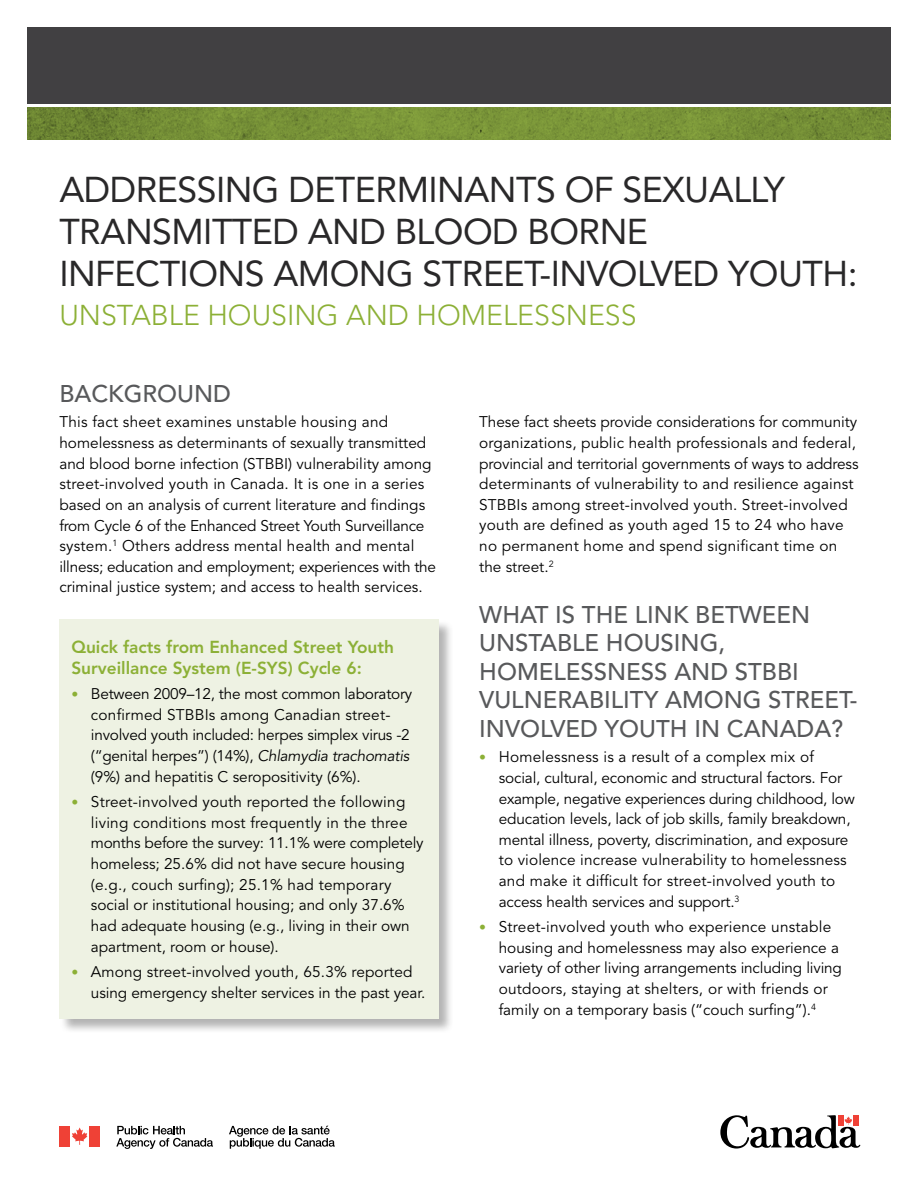
<style>
.page{position:relative;width:918px;height:1188px;background:#fff}
.page>*{position:absolute;margin:0;border:0;box-sizing:border-box;transform-origin:0 0}
.t1{font:35.7px/42px "Avenir LT Std";letter-spacing:-.015em;color:#292829}
.t2{font:300 28.5px "Avenir LT Std";color:#8cb036}
.t3{font:500 24px/28.5px "Avenir LT Std";color:#58595b}
.t4{font:800 17.25px/20.7px "Avenir LT Std";color:#8cb036}
.t5{font:15.3px/20.5px "Avenir LT Std";color:#000}
.s1{font-size:13.8px;color:#8cb036}
.s2{font-style:italic}
</style>
<div class="page">
<svg style="left:720px;top:1115px;width:141px;height:34px"></svg>
<img style="left:27px;top:107px;width:864px;height:33px">
<div style="left:27px;top:27px;width:864px;height:76px;background:#414042"></div>
<div style="left:59px;top:1126px;width:10px;height:20px;background:#ef4136"></div>
<svg style="left:72px;top:1127px;width:15px;height:18px"></svg>
<div style="left:90px;top:1126px;width:10px;height:20px;background:#ef4136"></div>
<svg style="left:116px;top:1126px;width:97px;height:23px"></svg>
<svg style="left:229px;top:1126px;width:106px;height:23px"></svg>
<div style="left:59px;top:619px;width:395px;height:415px;background:#000;opacity:.3"></div>
<div style="left:59px;top:619px;width:380px;height:400px;background:#eef2e3"></div>
<h1 class="t1" style="left:59px;top:169px;width:800px">ADDRESSING DETERMINANTS OF SEXUALLY<br>TRANSMITTED AND BLOOD BORNE<br>INFECTIONS AMONG STREET-INVOLVED YOUTH:</h1>
<h2 class="t2" style="left:59px;top:299px;width:579px">UNSTABLE HOUSING AND HOMELESSNESS</h2>
<h3 class="t3" style="left:59px;top:380px;width:173px">BACKGROUND</h3>
<p class="t5" style="left:59px;top:412px;width:378px">This fact sheet examines unstable housing and homelessness as determinants of sexually transmitted and blood borne infection (STBBI) vulnerability among street-involved youth in Canada. It is one in a series based on an analysis of current literature and findings from Cycle 6 of the Enhanced Street Youth Surveillance system.<sup>1</sup> Others address mental health and mental illness; education and employment; experiences with the criminal justice system; and access to health services.</p>
<p class="t5" style="left:479px;top:412px;width:381px">These fact sheets provide considerations for community organizations, public health professionals and federal, provincial and territorial governments of ways to address determinants of vulnerability to and resilience against STBBIs among street-involved youth. Street-involved youth are defined as youth aged 15 to 24 who have no permanent home and spend significant time on the street.<sup>2</sup></p>
<h3 class="t3" style="left:479px;top:601px;width:380px">WHAT IS THE LINK BETWEEN<br>UNSTABLE HOUSING,<br>HOMELESSNESS AND STBBI<br>VULNERABILITY AMONG STREET-<br>INVOLVED YOUTH IN CANADA?</h3>
<p class="t5" style="left:499px;top:747px;width:358px;text-indent:-20px"><span class="s1">•</span> Homelessness is a result of a complex mix of social, cultural, economic and structural factors. For example, negative experiences during childhood, low education levels, lack of job skills, family breakdown, mental illness, poverty, discrimination, and exposure to violence increase vulnerability to homelessness and make it difficult for street-involved youth to access health services and support.<sup>3</sup></p>
<p class="t5" style="left:499px;top:917px;width:345px;text-indent:-20px"><span class="s1">•</span> Street-involved youth who experience unstable housing and homelessness may also experience a variety of other living arrangements including living outdoors, staying at shelters, or with friends or family on a temporary basis (“couch surfing”).<sup>4</sup></p>
<p class="t4" style="left:71px;top:637px;width:324px">Quick facts from Enhanced Street Youth<br>Surveillance System (E-SYS) Cycle 6:</p>
<p class="t5" style="left:91px;top:684px;width:323px;text-indent:-20px"><span class="s1">•</span> Between 2009–12, the most common laboratory confirmed STBBIs among Canadian street&shy;involved youth included: herpes simplex virus -2 (“genital herpes”) (14%), <span class="s2">Chlamydia trachomatis </span>(9%) and hepatitis C seropositivity (6%).</p>
<p class="t5" style="left:91px;top:792px;width:334px;text-indent:-20px"><span class="s1">•</span> Street-involved youth reported the following living conditions most frequently in the three months before the survey: 11.1% were completely homeless; 25.6% did not have secure housing (e.g., couch surfing); 25.1% had temporary social or institutional housing; and only 37.6% had adequate housing (e.g., living in their own apartment, room or house).</p>
<p class="t5" style="left:91px;top:962px;width:336px;text-indent:-20px"><span class="s1">•</span> Among street-involved youth, 65.3% reported using emergency shelter services in the past year.</p>
</div>
